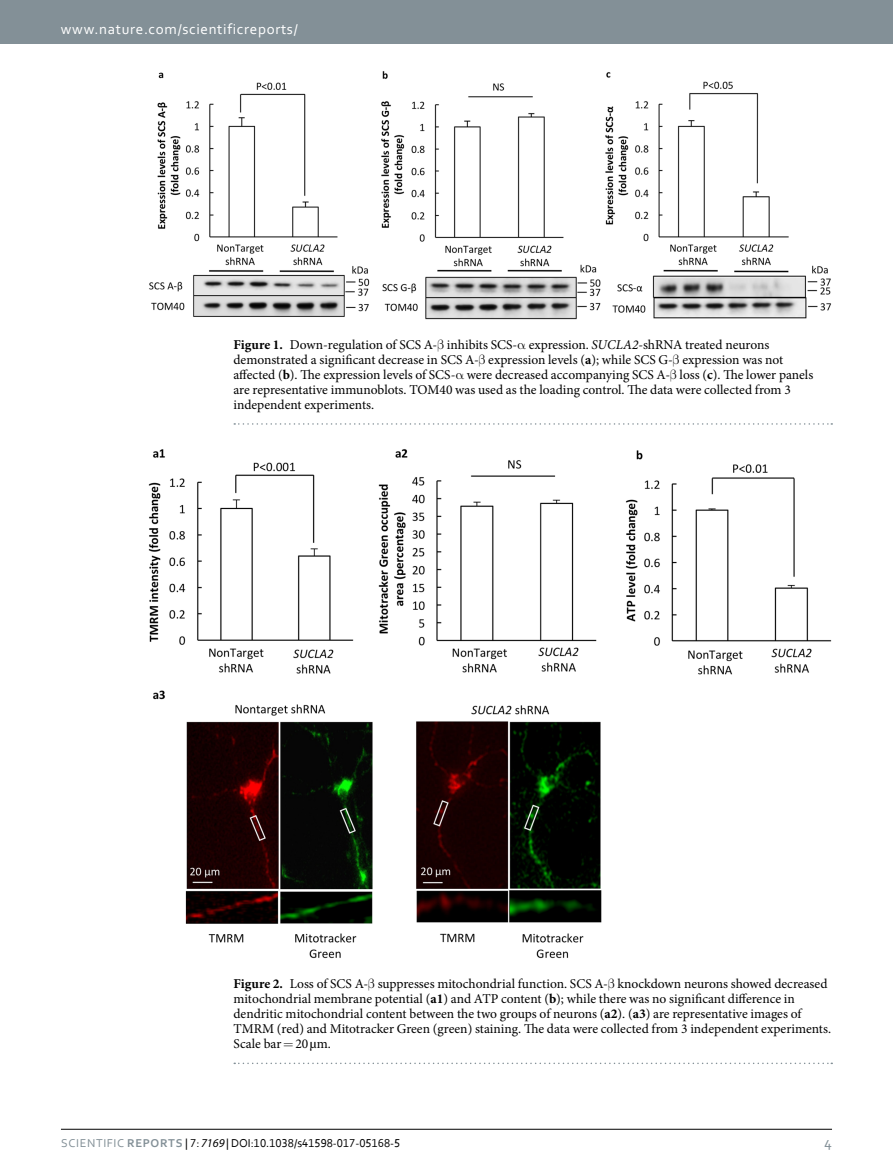
<style>
.page{position:relative;width:893px;height:1174px;background:#fff}
.page>*{position:absolute;margin:0;border:0;box-sizing:border-box;transform-origin:0 0}
.t1{font:15px "Corbel 2";letter-spacing:.045em;color:#fff}
.t2{font:15px "Corbel 2";color:#839097}
.t3{font:13.5px/15px "Minion Pro";color:#000}
.t4{font:12px "Corbel";color:#000}
.s1{font-weight:700}
.s2{font-style:italic}
.s3{font-family:"STIX General"}
.s4{font-family:"Corbel 2";color:#839097}
.s5{font-family:"Corbel Bold 2";color:#839097}
.s6{font-family:"Myriad Pro";font-style:italic}
</style>
<div class="page">
<div style="left:0;top:0;width:893px;height:43px;background:#839097"></div>
<hr style="left:61px;top:1129px;width:771px;height:1px;background:#000">
<img style="left:149px;top:71px;width:682px;height:249px">
<svg style="left:234px;top:423px;width:598px;height:2px"></svg>
<img style="left:148px;top:449px;width:684px;height:510px">
<svg style="left:234px;top:1062px;width:598px;height:2px"></svg>
<p class="t1" style="left:61px;top:19px;width:238px">www.nature.com/scientificreports/</p>
<p class="t3" style="left:233px;top:337px;width:581px"><span class="s1">Figure 1.</span> Down-regulation of SCS A- inhibits SCS- expression. <span class="s2">SUCLA2-</span>shRNA treated neurons demonstrated a significant decrease in SCS A- expression levels (<span class="s1">a</span>); while SCS G- expression was not affected (<span class="s1">b</span>). The expression levels of SCS- were decreased accompanying SCS A- loss (<span class="s1">c</span>). The lower panels are representative immunoblots. TOM40 was used as the loading control. The data were collected from 3 independent experiments.</p>
<p class="t3" style="left:233px;top:976px;width:599px"><span class="s1">Figure 2.</span> Loss of SCS A- suppresses mitochondrial function. SCS A- knockdown neurons showed decreased mitochondrial membrane potential (<span class="s1">a1</span>) and ATP content (<span class="s1">b</span>); while there was no significant difference in dendritic mitochondrial content between the two groups of neurons (<span class="s1">a2</span>). (<span class="s1">a3</span>) are representative images of TMRM (red) and Mitotracker Green (green) staining. The data were collected from 3 independent experiments.<br>Scale bar 20<span class="s3">µ</span>m.</p>
<p class="t4" style="left:61px;top:1135px;width:341px"><span class="s4">SCienTifiC</span> <span class="s5">REPORTS</span> | 7: <span class="s6">7169</span> | DOI:10.1038/s41598-017-05168-5</p>
<p class="t2" style="left:824px;top:1132px;width:9px">4</p>
</div>
